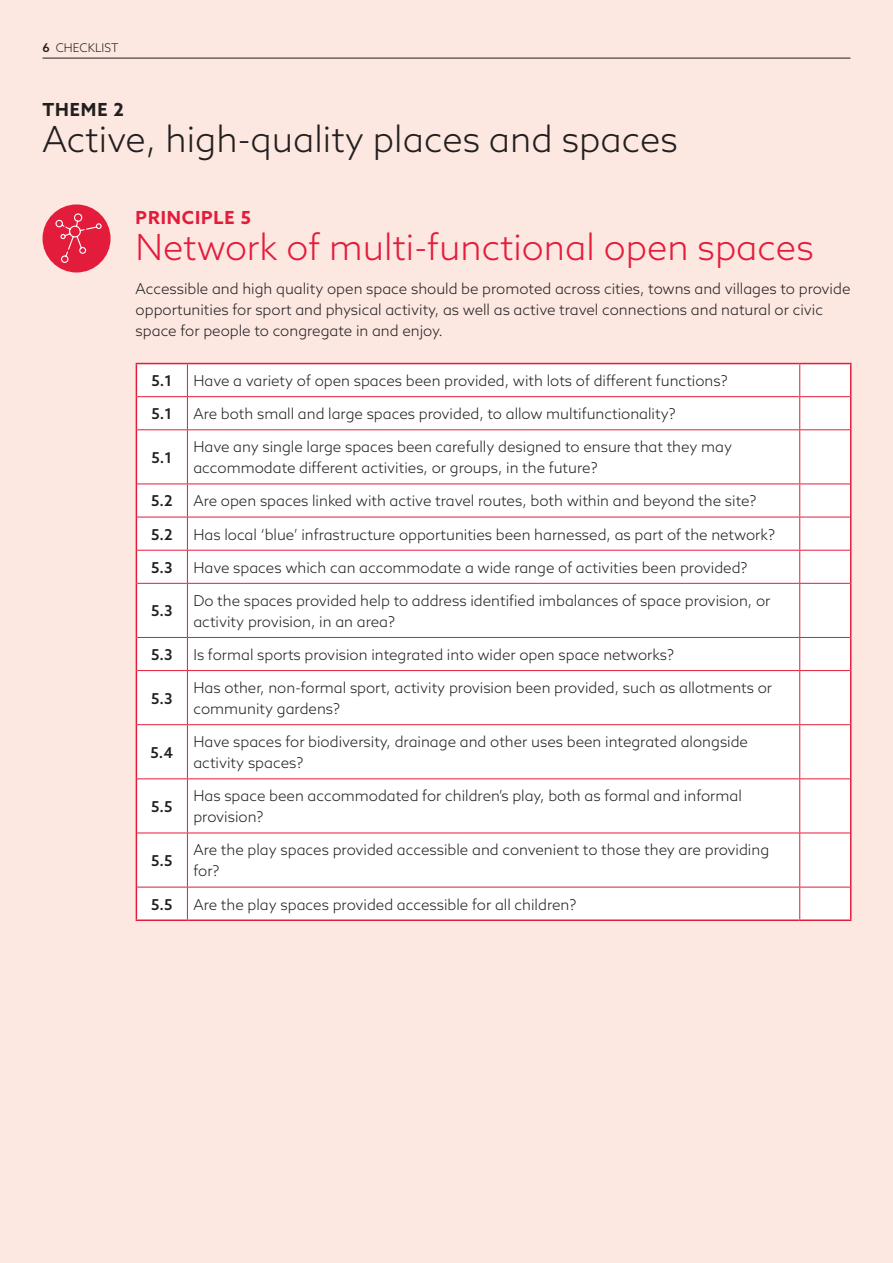
<style>
.page{position:relative;width:893px;height:1263px;background:#fce7e1}
.page>*{position:absolute;margin:0;border:0;box-sizing:border-box;transform-origin:0 0}
.Section_Heading{font:300 36px "Azo Sans";color:#e41c3b}
.Section_Heading-2{font:300 36px "Azo Sans";color:#231f20}
.Section_Heading_Smal{font:700 18px "Azo Sans";letter-spacing:.05em;color:#e41c3b}
.Section_Heading_Smal-2{font:700 18px "Azo Sans";letter-spacing:.05em;color:#231f20}
.Body_text{font:300 15px/21px "Azo Sans";color:#231f20}
.Body_text-2{font:500 15px "Azo Sans";color:#231f20}
.t1{font:300 12px "Azo Sans";color:#231f20}
.s1{font-weight:500}
</style>
<div class="page">
<div style="left:137px;top:364px;width:713px;height:555px;background:#fff"></div>
<hr style="left:136px;top:364px;width:1px;height:33px;background:#e41c3b">
<hr style="left:850px;top:364px;width:1px;height:33px;background:#e41c3b">
<hr style="left:136px;top:397px;width:1px;height:33px;background:#e41c3b">
<hr style="left:850px;top:397px;width:1px;height:33px;background:#e41c3b">
<hr style="left:136px;top:430px;width:1px;height:54px;background:#e41c3b">
<hr style="left:850px;top:430px;width:1px;height:54px;background:#e41c3b">
<hr style="left:136px;top:484px;width:1px;height:33px;background:#e41c3b">
<hr style="left:850px;top:484px;width:1px;height:33px;background:#e41c3b">
<hr style="left:136px;top:517px;width:1px;height:33px;background:#e41c3b">
<hr style="left:850px;top:517px;width:1px;height:33px;background:#e41c3b">
<hr style="left:136px;top:550px;width:1px;height:33px;background:#e41c3b">
<hr style="left:850px;top:550px;width:1px;height:33px;background:#e41c3b">
<hr style="left:136px;top:583px;width:1px;height:54px;background:#e41c3b">
<hr style="left:850px;top:583px;width:1px;height:54px;background:#e41c3b">
<hr style="left:136px;top:637px;width:1px;height:34px;background:#e41c3b">
<hr style="left:850px;top:637px;width:1px;height:34px;background:#e41c3b">
<hr style="left:136px;top:671px;width:1px;height:54px;background:#e41c3b">
<hr style="left:850px;top:671px;width:1px;height:54px;background:#e41c3b">
<hr style="left:136px;top:725px;width:1px;height:54px;background:#e41c3b">
<hr style="left:850px;top:725px;width:1px;height:54px;background:#e41c3b">
<hr style="left:136px;top:779px;width:1px;height:54px;background:#e41c3b">
<hr style="left:850px;top:779px;width:1px;height:54px;background:#e41c3b">
<hr style="left:136px;top:833px;width:1px;height:54px;background:#e41c3b">
<hr style="left:850px;top:833px;width:1px;height:54px;background:#e41c3b">
<hr style="left:136px;top:887px;width:1px;height:32px;background:#e41c3b">
<hr style="left:850px;top:887px;width:1px;height:32px;background:#e41c3b">
<hr style="left:136px;top:919px;width:51px;height:2px;background:#e41c3b">
<hr style="left:187px;top:919px;width:613px;height:2px;background:#e41c3b">
<hr style="left:800px;top:919px;width:51px;height:2px;background:#e41c3b">
<hr style="left:187px;top:364px;width:1px;height:32px;background:#e41c3b">
<hr style="left:799px;top:364px;width:1px;height:32px;background:#e41c3b">
<hr style="left:137px;top:396px;width:50px;height:1px;background:#e41c3b">
<hr style="left:187px;top:396px;width:613px;height:1px;background:#e41c3b">
<hr style="left:187px;top:397px;width:1px;height:32px;background:#e41c3b">
<hr style="left:800px;top:396px;width:50px;height:1px;background:#e41c3b">
<hr style="left:799px;top:397px;width:1px;height:32px;background:#e41c3b">
<hr style="left:137px;top:429px;width:50px;height:1px;background:#e41c3b">
<hr style="left:187px;top:429px;width:613px;height:1px;background:#e41c3b">
<hr style="left:187px;top:430px;width:1px;height:54px;background:#e41c3b">
<hr style="left:800px;top:429px;width:50px;height:1px;background:#e41c3b">
<hr style="left:799px;top:430px;width:1px;height:54px;background:#e41c3b">
<hr style="left:137px;top:484px;width:50px;height:1px;background:#e41c3b">
<hr style="left:187px;top:484px;width:613px;height:1px;background:#e41c3b">
<hr style="left:187px;top:484px;width:1px;height:33px;background:#e41c3b">
<hr style="left:800px;top:484px;width:50px;height:1px;background:#e41c3b">
<hr style="left:799px;top:484px;width:1px;height:33px;background:#e41c3b">
<hr style="left:137px;top:517px;width:50px;height:1px;background:#e41c3b">
<hr style="left:187px;top:517px;width:613px;height:1px;background:#e41c3b">
<hr style="left:187px;top:517px;width:1px;height:33px;background:#e41c3b">
<hr style="left:800px;top:517px;width:50px;height:1px;background:#e41c3b">
<hr style="left:799px;top:517px;width:1px;height:33px;background:#e41c3b">
<hr style="left:137px;top:550px;width:50px;height:1px;background:#e41c3b">
<hr style="left:187px;top:550px;width:613px;height:1px;background:#e41c3b">
<hr style="left:187px;top:551px;width:1px;height:32px;background:#e41c3b">
<hr style="left:800px;top:550px;width:50px;height:1px;background:#e41c3b">
<hr style="left:799px;top:551px;width:1px;height:32px;background:#e41c3b">
<hr style="left:137px;top:583px;width:50px;height:1px;background:#e41c3b">
<hr style="left:187px;top:583px;width:613px;height:1px;background:#e41c3b">
<hr style="left:187px;top:584px;width:1px;height:53px;background:#e41c3b">
<hr style="left:800px;top:583px;width:50px;height:1px;background:#e41c3b">
<hr style="left:799px;top:584px;width:1px;height:53px;background:#e41c3b">
<hr style="left:137px;top:637px;width:50px;height:1px;background:#e41c3b">
<hr style="left:187px;top:637px;width:613px;height:1px;background:#e41c3b">
<hr style="left:187px;top:638px;width:1px;height:32px;background:#e41c3b">
<hr style="left:800px;top:637px;width:50px;height:1px;background:#e41c3b">
<hr style="left:799px;top:638px;width:1px;height:32px;background:#e41c3b">
<hr style="left:137px;top:670px;width:50px;height:1px;background:#e41c3b">
<hr style="left:187px;top:670px;width:613px;height:1px;background:#e41c3b">
<hr style="left:187px;top:671px;width:1px;height:53px;background:#e41c3b">
<hr style="left:800px;top:670px;width:50px;height:1px;background:#e41c3b">
<hr style="left:799px;top:671px;width:1px;height:53px;background:#e41c3b">
<hr style="left:137px;top:724px;width:50px;height:1px;background:#e41c3b">
<hr style="left:187px;top:724px;width:613px;height:1px;background:#e41c3b">
<hr style="left:187px;top:725px;width:1px;height:53px;background:#e41c3b">
<hr style="left:800px;top:724px;width:50px;height:1px;background:#e41c3b">
<hr style="left:799px;top:725px;width:1px;height:53px;background:#e41c3b">
<hr style="left:137px;top:778px;width:50px;height:1px;background:#e41c3b">
<hr style="left:187px;top:778px;width:613px;height:1px;background:#e41c3b">
<hr style="left:187px;top:779px;width:1px;height:54px;background:#e41c3b">
<hr style="left:800px;top:778px;width:50px;height:1px;background:#e41c3b">
<hr style="left:799px;top:779px;width:1px;height:54px;background:#e41c3b">
<hr style="left:137px;top:833px;width:50px;height:1px;background:#e41c3b">
<hr style="left:187px;top:833px;width:613px;height:1px;background:#e41c3b">
<hr style="left:187px;top:833px;width:1px;height:54px;background:#e41c3b">
<hr style="left:800px;top:833px;width:50px;height:1px;background:#e41c3b">
<hr style="left:799px;top:833px;width:1px;height:54px;background:#e41c3b">
<hr style="left:137px;top:887px;width:50px;height:1px;background:#e41c3b">
<hr style="left:187px;top:887px;width:613px;height:1px;background:#e41c3b">
<hr style="left:187px;top:887px;width:1px;height:32px;background:#e41c3b">
<hr style="left:800px;top:887px;width:50px;height:1px;background:#e41c3b">
<hr style="left:799px;top:887px;width:1px;height:32px;background:#e41c3b">
<hr style="left:136px;top:363px;width:51px;height:1px;background:#e41c3b">
<hr style="left:187px;top:363px;width:613px;height:1px;background:#e41c3b">
<hr style="left:800px;top:363px;width:51px;height:1px;background:#e41c3b">
<hr style="left:43px;top:58px;width:807px;height:1px;background:#231f20">
<div style="left:43px;top:204px;width:68px;height:68px;background:#e41c3b;border-radius:50%"></div>
<svg style="left:55px;top:213px;width:47px;height:50px"></svg>
<p class="t1" style="left:43px;top:40px;width:78px"><span class="s1">6</span> CHECKLIST</p>
<p class="Section_Heading_Smal-2" style="left:43px;top:98px;width:83px">THEME 2</p>
<h1 class="Section_Heading-2" style="left:43px;top:116px;width:637px">Active, high-quality places and spaces</h1>
<p class="Section_Heading_Smal" style="left:136px;top:206px;width:117px">PRINCIPLE 5</p>
<h1 class="Section_Heading" style="left:136px;top:224px;width:680px">Network of multi-functional open spaces</h1>
<p class="Body_text" style="left:136px;top:278px;width:716px">Accessible and high quality open space should be promoted across cities, towns and villages to provide opportunities for sport and physical activity, as well as active travel connections and natural or civic space for people to congregate in and enjoy.</p>
<p class="Body_text-2" style="left:152px;top:371px;width:22px">5.1</p>
<p class="Body_text" style="left:193px;top:370px;width:536px">Have a variety of open spaces been provided, with lots of different functions?</p>
<p class="Body_text-2" style="left:152px;top:404px;width:22px">5.1</p>
<p class="Body_text" style="left:193px;top:403px;width:484px">Are both small and large spaces provided, to allow multifunctionality?</p>
<p class="Body_text-2" style="left:152px;top:448px;width:22px">5.1</p>
<p class="Body_text" style="left:193px;top:436px;width:540px">Have any single large spaces been carefully designed to ensure that they may accommodate different activities, or groups, in the future?</p>
<p class="Body_text-2" style="left:151px;top:491px;width:23px">5.2</p>
<p class="Body_text" style="left:193px;top:490px;width:565px">Are open spaces linked with active travel routes, both within and beyond the site?</p>
<p class="Body_text-2" style="left:151px;top:524px;width:23px">5.2</p>
<p class="Body_text" style="left:193px;top:523px;width:583px">Has local ‘blue’ infrastructure opportunities been harnessed, as part of the network?</p>
<p class="Body_text-2" style="left:151px;top:557px;width:23px">5.3</p>
<p class="Body_text" style="left:193px;top:557px;width:556px">Have spaces which can accommodate a wide range of activities been provided?</p>
<p class="Body_text-2" style="left:151px;top:601px;width:23px">5.3</p>
<p class="Body_text" style="left:193px;top:590px;width:579px">Do the spaces provided help to address identified imbalances of space provision, or activity provision, in an area?</p>
<p class="Body_text-2" style="left:151px;top:645px;width:23px">5.3</p>
<p class="Body_text" style="left:193px;top:644px;width:482px">Is formal sports provision integrated into wider open space networks?</p>
<p class="Body_text-2" style="left:151px;top:688px;width:23px">5.3</p>
<p class="Body_text" style="left:193px;top:677px;width:580px">Has other, non-formal sport, activity provision been provided, such as allotments or community gardens?</p>
<p class="Body_text-2" style="left:151px;top:742px;width:24px">5.4</p>
<p class="Body_text" style="left:193px;top:731px;width:556px">Have spaces for biodiversity, drainage and other uses been integrated alongside activity spaces?</p>
<p class="Body_text-2" style="left:151px;top:797px;width:23px">5.5</p>
<p class="Body_text" style="left:193px;top:785px;width:550px">Has space been accommodated for children’s play, both as formal and informal provision?</p>
<p class="Body_text-2" style="left:151px;top:851px;width:23px">5.5</p>
<p class="Body_text" style="left:193px;top:839px;width:577px">Are the play spaces provided accessible and convenient to those they are providing for?</p>
<p class="Body_text-2" style="left:151px;top:894px;width:23px">5.5</p>
<p class="Body_text" style="left:193px;top:893px;width:385px">Are the play spaces provided accessible for all children?</p>
</div>
